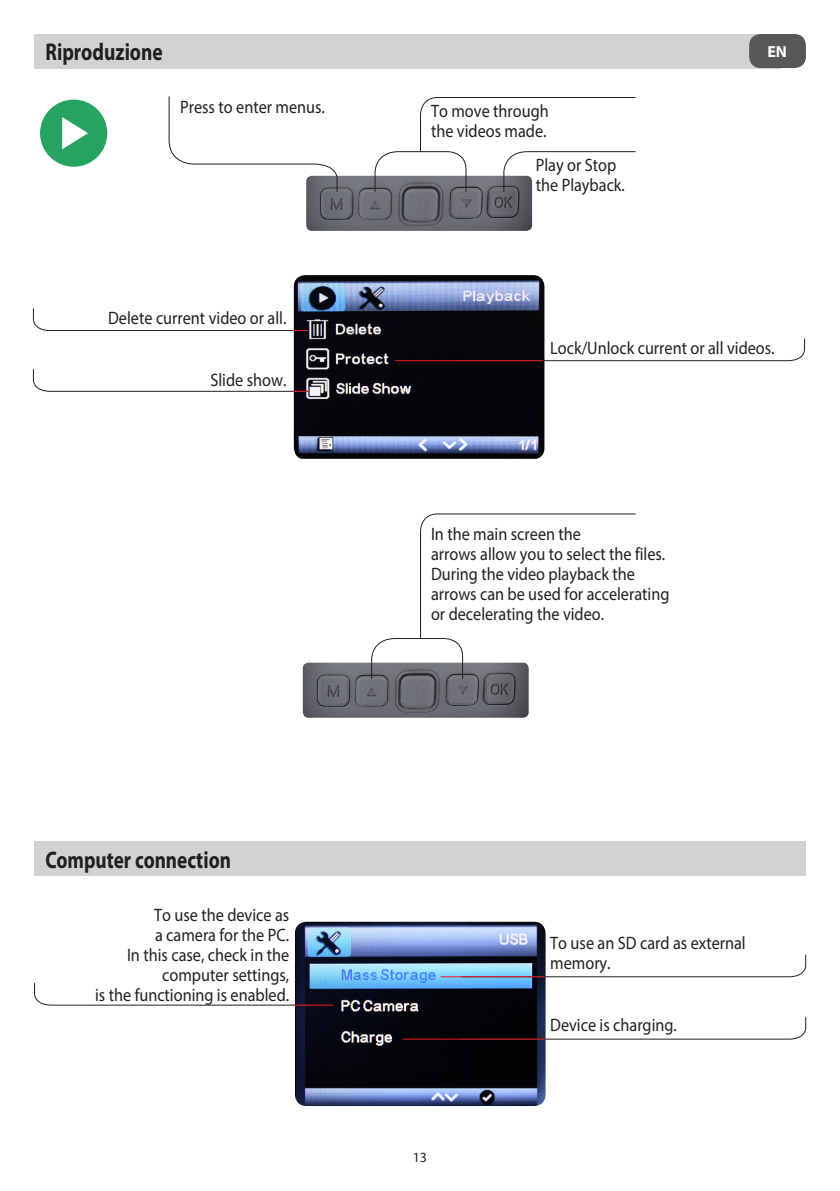
<style>
.page{position:relative;width:840px;height:1191px;background:#fff}
.page>*{position:absolute;margin:0;border:0;box-sizing:border-box;transform-origin:0 0}
.t1{font:700 24.2px "Myriad Pro";color:#231f20;scale:.8 1}
.t2{font:700 24px "Myriad Pro";color:#231f20;scale:.8 1}
.t3{font:18px/20px "Myriad Pro";color:#231f20;scale:.9 1}
.t4{font:700 16px "Myriad Pro";color:#fff}
.t5{font:14px "Myriad Pro";color:#231f20}
</style>
<div class="page">
<div style="left:34px;top:34px;width:746px;height:34px;background:#d1d2d4"></div>
<div style="left:748px;top:34px;width:57px;height:34px;background:#57585a;border-radius:11px"></div>
<div style="left:34px;top:841px;width:771px;height:34px;background:#d1d2d4"></div>
<img style="left:294px;top:275px;width:250px;height:184px">
<img style="left:306px;top:176px;width:225px;height:55px">
<img style="left:302px;top:662px;width:226px;height:55px">
<svg style="left:168px;top:96px;width:170px;height:97px"></svg>
<svg style="left:374px;top:97px;width:262px;height:96px"></svg>
<svg style="left:370px;top:513px;width:266px;height:166px"></svg>
<svg style="left:458px;top:337px;width:347px;height:25px"></svg>
<hr style="left:395px;top:360px;width:147px;height:1px;background:#ee1d23">
<svg style="left:32px;top:307px;width:277px;height:24px"></svg>
<svg style="left:32px;top:368px;width:277px;height:24px"></svg>
<div style="left:40px;top:100px;width:67px;height:67px;background:#24a361;border-radius:50%"></div>
<svg style="left:62px;top:117px;width:26px;height:32px"></svg>
<img style="left:295px;top:921px;width:250px;height:185px">
<svg style="left:459px;top:1016px;width:347px;height:24px"></svg>
<hr style="left:403px;top:1038px;width:141px;height:1px;background:#ee1d23">
<svg style="left:459px;top:953px;width:347px;height:24px"></svg>
<hr style="left:440px;top:976px;width:104px;height:1px;background:#ee1d23">
<svg style="left:34px;top:982px;width:276px;height:24px"></svg>
<hr style="left:293px;top:1004px;width:40px;height:1px;background:#ee1d23">
<h1 class="t1" style="left:45px;top:36px;width:148px">Riproduzione</h1>
<p class="t4" style="left:767px;top:41px;width:21px">EN</p>
<p class="t3" style="left:180px;top:96px;width:162px">Press to enter menus.</p>
<p class="t3" style="left:108px;top:308px;width:199px">Delete current video or all.</p>
<p class="t3" style="left:210px;top:369px;width:86px">Slide show.</p>
<p class="t3" style="left:431px;top:101px;width:132px">To move through the videos made.</p>
<p class="t3" style="left:535px;top:155px;width:100px">Play or Stop the Playback.</p>
<p class="t3" style="left:550px;top:337px;width:251px">Lock/Unlock current or all videos.</p>
<p class="t3" style="left:431px;top:523px;width:266px">In the main screen the<br>arrows allow you to select the files.<br>During the video playback the arrows can be used for accelerating or decelerating the video.</p>
<h2 class="t2" style="left:45px;top:843px;width:233px">Computer connection</h2>
<p class="t3" style="left:95px;top:904px;width:217px;text-align:right">To use the device as<br>a camera for the PC.<br>In this case, check in the computer settings,<br>is the functioning is enabled.</p>
<p class="t5" style="left:412px;top:1148px;width:16px">13</p>
<p class="t3" style="left:550px;top:933px;width:219px">To use an SD card as external memory.</p>
<p class="t3" style="left:550px;top:1014px;width:142px">Device is charging.</p>
</div>
